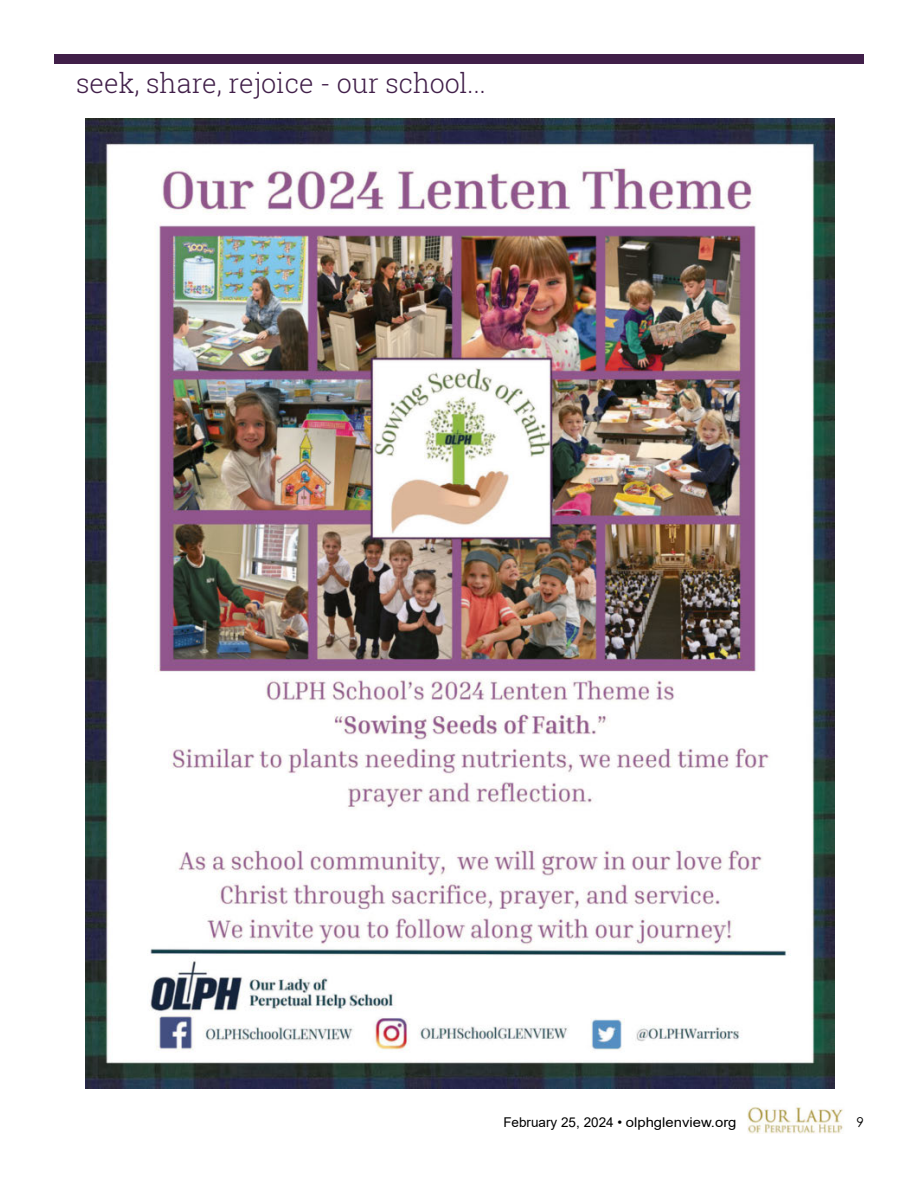
<style>
.page{position:relative;width:918px;height:1188px;background:#fff}
.page>*{position:absolute;margin:0;border:0;box-sizing:border-box;transform-origin:0 0}
.t1{font:300 27px "Roboto Slab";color:#411f49}
.t2{font:13.5px "Lvxppq Arial";color:#000}
.t3{font:13.5px "Century Gothic";color:#000}
</style>
<div class="page">
<div style="left:54px;top:54px;width:810px;height:9px;background:#411f49"></div>
<img style="left:748px;top:1107px;width:95px;height:27px">
<img style="left:85px;top:119px;width:750px;height:970px">
<h1 class="t1" style="left:76px;top:65px;width:411px">seek, share, rejoice - our school...</h1>
<p class="t2" style="left:503px;top:1113px;width:235px">February 25, 2024 • olphglenview.org</p>
<p class="t3" style="left:857px;top:1113px;width:9px">9</p>
</div>
